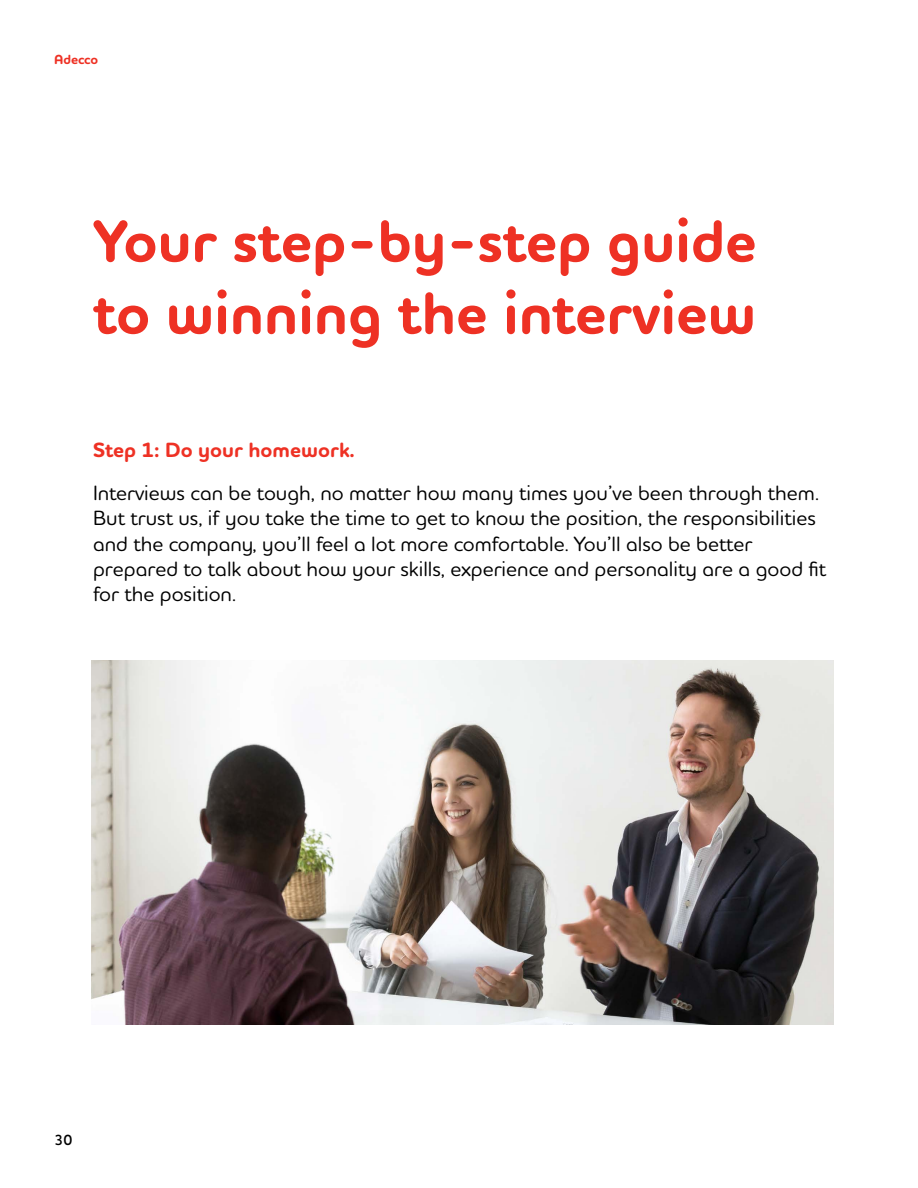
<style>
.page{position:relative;width:918px;height:1188px;background:#fff}
.page>*{position:absolute;margin:0;border:0;box-sizing:border-box;transform-origin:0 0}
.t1{font:700 60px/72px "Houschka Head";color:#ee3124}
.t2{font:500 21px/25.2px "Houschka Head";color:#000}
.t3{font:700 21px "Houschka Head";color:#ee3124}
.t4{font:600 15px "Houschka Head";color:#000}
.t5{font:700 13.5px "Houschka Head";color:#ee3124}
</style>
<div class="page">
<img style="left:92px;top:661px;width:741px;height:363px">
<p class="t5" style="left:54px;top:51px;width:46px">Adecco</p>
<h1 class="t1" style="left:93px;top:206px;width:665px">Your step-by-step guide to winning the interview</h1>
<p class="t3" style="left:93px;top:436px;width:263px">Step 1: Do your homework.</p>
<p class="t2" style="left:93px;top:480px;width:735px">Interviews can be tough, no matter how many times you’ve been through them.<br>But trust us, if you take the time to get to know the position, the responsibilities and the company, you’ll feel a lot more comfortable. You’ll also be better prepared to talk about how your skills, experience and personality are a good fit for the position.</p>
<p class="t4" style="left:55px;top:1131px;width:19px">30</p>
</div>
